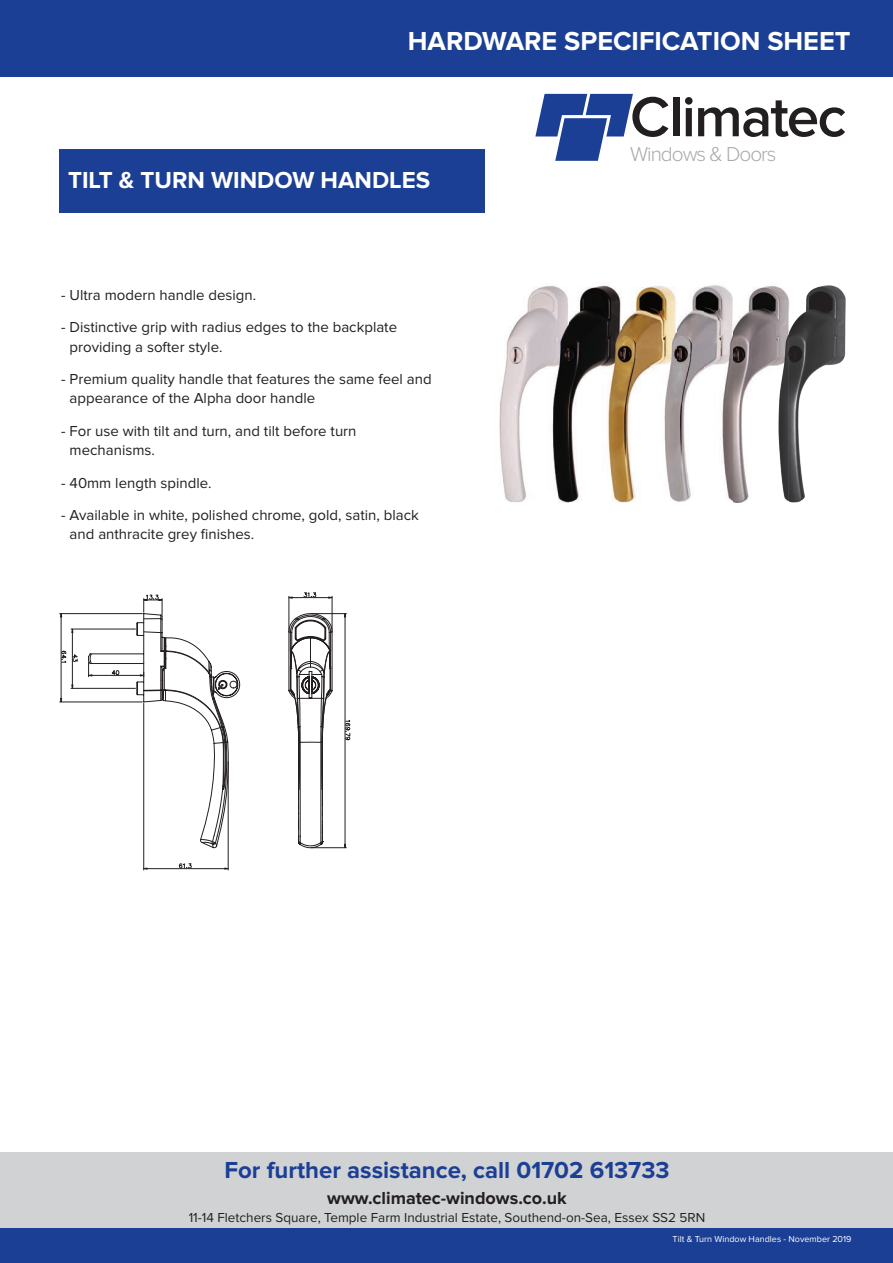
<style>
.page{position:relative;width:893px;height:1263px;background:#fff}
.page>*{position:absolute;margin:0;border:0;box-sizing:border-box;transform-origin:0 0}
.t1{font:600 58.35px "Proxima Nova";letter-spacing:-.03em;color:#231f20}
.t2{font:700 27px "Proxima Nova";color:#fff}
.t3{font:700 24px "Proxima Nova";color:#1b3f94}
.t4{font:700 24px "Proxima Nova";color:#fff}
.t5{font:300 20.85px "Proxima Nova";letter-spacing:-.05em;color:#a8a9ad}
.t6{font:700 18px "Proxima Nova";color:#231f20}
.t7{font:15px/19.5px "Proxima Nova";color:#231f20}
.t8{font:13.5px "Proxima Nova";color:#231f20}
.t9{font:9px "Proxima Nova";color:#fff}
</style>
<div class="page">
<div style="left:0;top:1152px;width:893px;height:77px;background:#d1d2d4"></div>
<div style="left:0;top:1229px;width:893px;height:34px;background:#1b3f94"></div>
<svg style="left:535px;top:94px;width:98px;height:67px"></svg>
<div style="left:0;top:0;width:893px;height:77px;background:#1b3f94"></div>
<div style="left:60px;top:149px;width:425px;height:64px;background:#1b3f94"></div>
<img style="left:499px;top:286px;width:278px;height:216px">
<img style="left:539px;top:286px;width:30px;height:216px">
<img style="left:592px;top:285px;width:29px;height:217px">
<img style="left:651px;top:286px;width:25px;height:216px">
<img style="left:705px;top:285px;width:28px;height:217px">
<img style="left:777px;top:285px;width:69px;height:217px">
<svg style="left:59px;top:595px;width:292px;height:254px"></svg>
<svg style="left:143px;top:592px;width:174px;height:279px"></svg>
<svg style="left:143px;top:867px;width:5px;height:3px"></svg>
<svg style="left:224px;top:867px;width:5px;height:3px"></svg>
<svg style="left:178px;top:861px;width:15px;height:10px"></svg>
<p class="t2" style="left:408px;top:25px;width:444px">HARDWARE SPECIFICATION SHEET</p>
<p class="t4" style="left:68px;top:166px;width:364px">TILT &amp; TURN WINDOW HANDLES</p>
<p class="t7" style="left:61px;top:286px;width:196px">- Ultra modern handle design.</p>
<p class="t7" style="left:70px;top:318px;width:329px;text-indent:-8px">- Distinctive grip with radius edges to the backplate providing a softer style.</p>
<p class="t7" style="left:70px;top:370px;width:363px;text-indent:-8px">- Premium quality handle that features the same feel and appearance of the Alpha door handle</p>
<p class="t7" style="left:70px;top:422px;width:288px;text-indent:-8px">- For use with tilt and turn, and tilt before turn mechanisms.</p>
<p class="t7" style="left:61px;top:473px;width:152px">- 40mm length spindle.</p>
<p class="t7" style="left:70px;top:506px;width:351px;text-indent:-8px">- Available in white, polished chrome, gold, satin, black and anthracite grey finishes.</p>
<p class="t1" style="left:630px;top:83px;width:218px">Climatec</p>
<p class="t5" style="left:630px;top:142px;width:148px">Windows &amp; Doors</p>
<p class="t3" style="left:224px;top:1156px;width:447px">For further assistance, call 01702 613733</p>
<p class="t6" style="left:327px;top:1187px;width:241px">www.climatec-windows.co.uk</p>
<p class="t8" style="left:189px;top:1211px;width:518px">11-14 Fletchers Square, Temple Farm Industrial Estate, Southend-on-Sea, Essex SS2 5RN</p>
<p class="t9" style="left:672px;top:1234px;width:180px">Tilt &amp; Turn Window Handles - November 2019</p>
</div>
